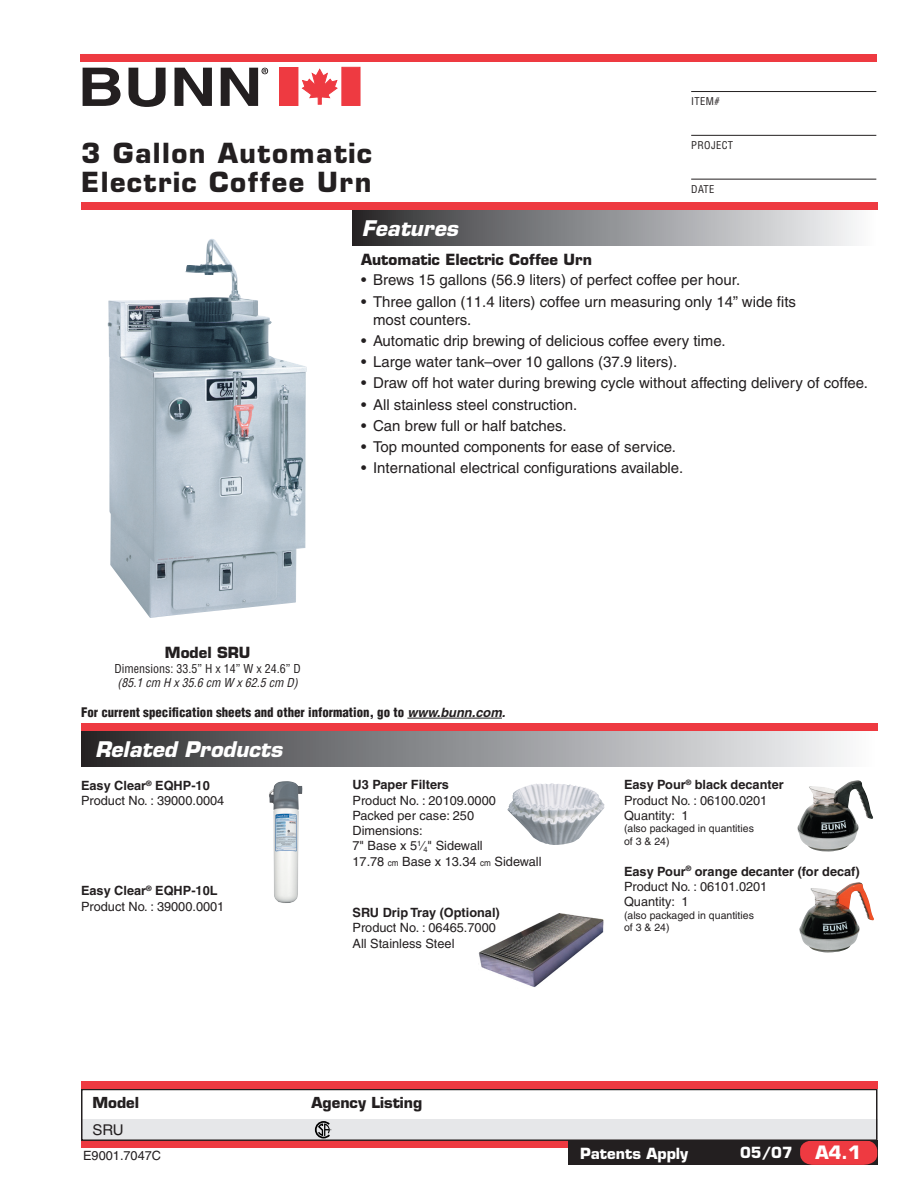
<style>
.page{position:relative;width:918px;height:1188px;background:#fff}
.page>*{position:absolute;margin:0;border:0;box-sizing:border-box;transform-origin:0 0}
.t1{font:700 27px "Eurostile";letter-spacing:.055em;color:#231f20}
.t2{font:italic 700 21px "Eurostile";color:#fff}
.t3{font:700 18px "Eurostile";color:#fff}
.t4{font:15px/18px "Helvetica";color:#231f20}
.t5{font:700 15px "Eurostile";color:#231f20}
.t6{font:700 15px "Eurostile";color:#fff}
.t7{font:700 14.85px "Eurostile";color:#231f20}
.t8{font:14.85px "Helvetica";color:#231f20}
.t9{font:900 condensed 12.9px "Helvetica";color:#231f20}
.t10{font:12.75px/15.3px "Helvetica";color:#231f20}
.t11{font:700 12.75px/15.3px "Helvetica";color:#231f20}
.t12{font:condensed 12px "Helvetica";color:#231f20}
.t13{font:italic condensed 12px "Helvetica";color:#231f20}
.t14{font:10.5px/12.6px "Helvetica";color:#231f20}
.t15{font:condensed 10.5px "Helvetica";letter-spacing:.035em;color:#231f20}
.s1{font-weight:700;font-style:italic;font-stretch:normal}
.s2{font-weight:700}
.s3{font-size:9px}
.s4{font-weight:400}
</style>
<div class="page">
<div style="left:81px;top:1140px;width:487px;height:8px;background:#ee3a41"></div>
<div style="left:568px;top:1140px;width:310px;height:25px;background:#231f20"></div>
<div style="left:352px;top:210px;width:526px;height:35px;background:linear-gradient(to right,#2c2c2f,#fcfdff)"></div>
<div style="left:81px;top:731px;width:797px;height:36px;background:linear-gradient(to right,#2c2c2f,#fcfeff)"></div>
<div style="left:81px;top:202px;width:797px;height:8px;background:#ee3a41"></div>
<svg style="left:83px;top:68px;width:38px;height:38px"></svg>
<svg style="left:129px;top:68px;width:37px;height:39px"></svg>
<svg style="left:175px;top:68px;width:37px;height:38px"></svg>
<svg style="left:221px;top:68px;width:47px;height:38px"></svg>
<div style="left:80px;top:54px;width:796px;height:8px;background:#ee3a41"></div>
<hr style="left:691px;top:91px;width:185px;height:1px;background:#231f20">
<hr style="left:691px;top:135px;width:185px;height:1px;background:#231f20">
<hr style="left:691px;top:179px;width:185px;height:1px;background:#231f20">
<div style="left:81px;top:724px;width:797px;height:7px;background:#ee3a41"></div>
<hr style="left:407px;top:718px;width:95px;height:1px;background:#231f20">
<svg style="left:800px;top:1141px;width:77px;height:24px"></svg>
<div style="left:280px;top:67px;width:18px;height:38px;background:#ee3a41"></div>
<div style="left:342px;top:67px;width:18px;height:39px;background:#ee3a41"></div>
<svg style="left:302px;top:68px;width:36px;height:37px"></svg>
<div style="left:81px;top:1119px;width:797px;height:20px;background:#e6e7e9"></div>
<div style="left:81px;top:1089px;width:796px;height:52px;border:1px solid #231f20"></div>
<img style="left:478px;top:913px;width:126px;height:74px">
<div style="left:81px;top:1081px;width:797px;height:7px;background:#ee3a41"></div>
<svg style="left:315px;top:1121px;width:16px;height:17px"></svg>
<img style="left:507px;top:783px;width:98px;height:62px">
<img style="left:269px;top:781px;width:33px;height:122px">
<img style="left:799px;top:882px;width:75px;height:71px">
<img style="left:797px;top:780px;width:76px;height:72px">
<img style="left:107px;top:239px;width:200px;height:379px">
<p class="t1" style="left:81px;top:137px;width:293px">3 Gallon Automatic</p>
<p class="t1" style="left:81px;top:165px;width:292px">Electric Coffee Urn</p>
<p class="t2" style="left:362px;top:215px;width:98px">Features</p>
<p class="t15" style="left:691px;top:95px;width:30px">Item#</p>
<p class="t15" style="left:691px;top:139px;width:43px">Project</p>
<p class="t15" style="left:691px;top:183px;width:25px">Date</p>
<p class="t5" style="left:361px;top:250px;width:233px">Automatic Electric Coffee Urn</p>
<p class="t4" style="left:361px;top:271px;width:381px">• Brews 15 gallons (56.9 liters) of perfect coffee per hour.</p>
<p class="t4" style="left:373px;top:292px;width:425px;text-indent:-12px">• Three gallon (11.4 liters) coffee urn measuring only 14” wide fits most counters.</p>
<p class="t4" style="left:361px;top:332px;width:366px">• Automatic drip brewing of delicious coffee every time.</p>
<p class="t4" style="left:361px;top:353px;width:318px">• Large water tank–over 10 gallons (37.9 liters).</p>
<p class="t4" style="left:361px;top:374px;width:509px">• Draw off hot water during brewing cycle without affecting delivery of coffee.</p>
<p class="t4" style="left:361px;top:395px;width:218px">• All stainless steel construction.</p>
<p class="t4" style="left:361px;top:417px;width:207px">• Can brew full or half batches.</p>
<p class="t4" style="left:361px;top:438px;width:317px">• Top mounted components for ease of service.</p>
<p class="t4" style="left:361px;top:459px;width:324px">• International electrical configurations available.</p>
<p class="t5" style="left:165px;top:644px;width:87px">Model SRU</p>
<p class="t12" style="left:115px;top:661px;width:188px">Dimensions: 33.5” H x 14” W x 24.6” D</p>
<p class="t13" style="left:118px;top:675px;width:182px">(85.1 cm H x 35.6 cm W x 62.5 cm D)</p>
<p class="t9" style="left:81px;top:704px;width:426px">For current specification sheets and other information, go to <span class="s1">www.bunn.com.</span></p>
<p class="t2" style="left:95px;top:736px;width:189px">Related Products</p>
<p class="t10" style="left:81px;top:778px;width:145px"><span class="s2">Easy Clear</span><sup>®</sup> <span class="s2">EQHP-10<br></span>Product No. : 39000.0004</p>
<p class="t11" style="left:81px;top:883px;width:138px">Easy Clear<sup>®</sup> EQHP-10L</p>
<p class="t10" style="left:81px;top:899px;width:145px">Product No. : 39000.0001</p>
<p class="t10" style="left:352px;top:777px;width:145px"><span class="s2">U3 Paper Filters<br></span>Product No. : 20109.0000</p>
<p class="t10" style="left:352px;top:808px;width:123px">Packed per case: 250</p>
<p class="t10" style="left:352px;top:823px;width:72px">Dimensions:</p>
<p class="t10" style="left:352px;top:838px;width:132px">7" Base x 5<sup>1</sup>⁄<sub>4</sub>" Sidewall</p>
<p class="t10" style="left:352px;top:854px;width:191px">17.78 <span class="s3">cm</span> Base x 13.34 <span class="s3">cm</span> Sidewall</p>
<p class="t11" style="left:352px;top:905px;width:149px">SRU Drip Tray (Optional)<br><span class="s4">Product No. : 06465.7000</span></p>
<p class="t10" style="left:352px;top:935px;width:104px">All Stainless Steel</p>
<p class="t11" style="left:624px;top:777px;width:161px">Easy Pour<sup>®</sup> black decanter<br><span class="s4">Product No. : 06100.0201</span></p>
<p class="t10" style="left:624px;top:808px;width:66px">Quantity: 1</p>
<p class="t14" style="left:624px;top:822px;width:131px">(also packaged in quantities of 3 &amp; 24)</p>
<p class="t11" style="left:624px;top:863px;width:237px">Easy Pour<sup>®</sup> orange decanter (for decaf)<br><span class="s4">Product No. : 06101.0201</span></p>
<p class="t10" style="left:624px;top:894px;width:66px">Quantity: 1</p>
<p class="t14" style="left:624px;top:909px;width:131px">(also packaged in quantities of 3 &amp; 24)</p>
<p class="t7" style="left:92px;top:1093px;width:48px">Model</p>
<p class="t7" style="left:312px;top:1093px;width:112px">Agency Listing</p>
<p class="t8" style="left:92px;top:1121px;width:33px">SRU</p>
<p class="t10" style="left:83px;top:1148px;width:79px">E9001.7047C</p>
<p class="t6" style="left:580px;top:1144px;width:110px">Patents Apply</p>
<p class="t6" style="left:740px;top:1143px;width:54px">05/07</p>
<p class="t3" style="left:815px;top:1142px;width:47px">A4.1</p>
</div>
